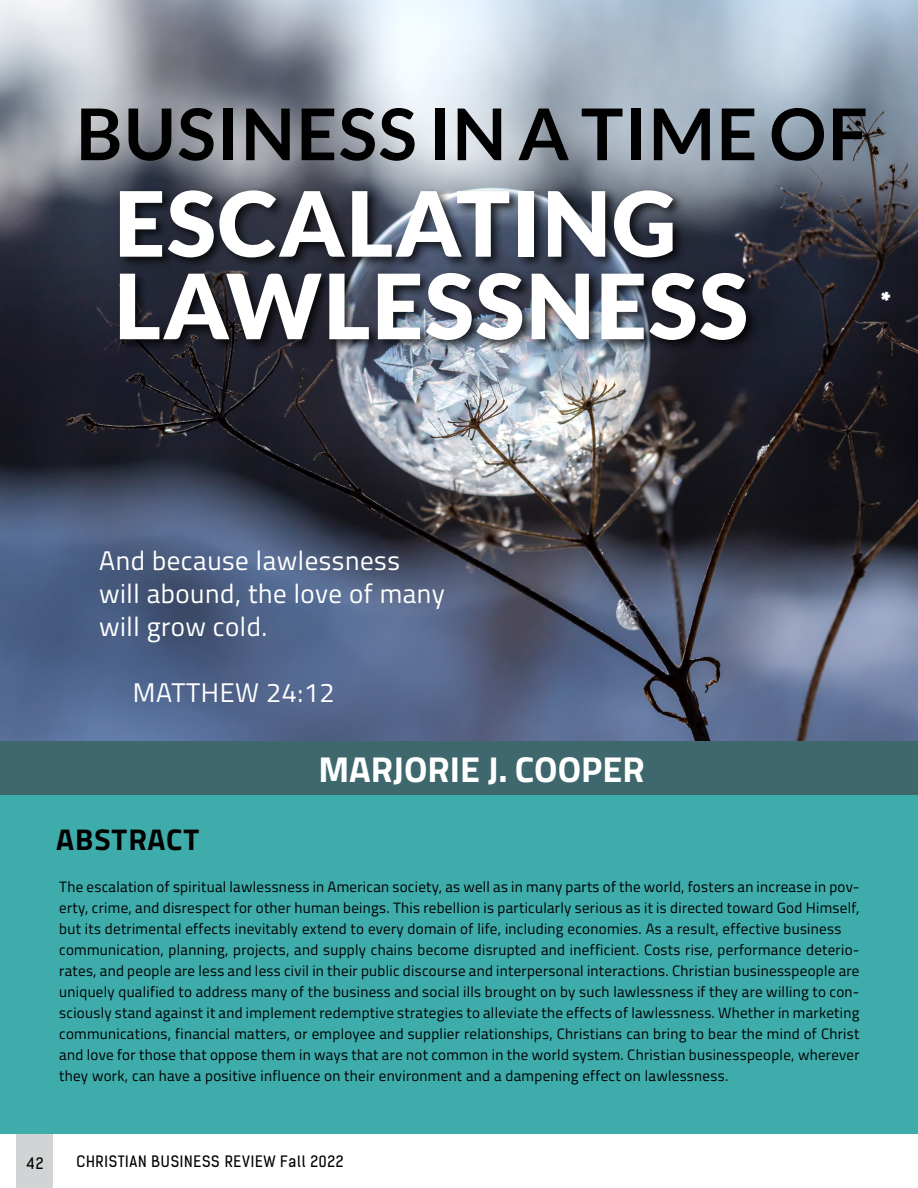
<style>
.page{position:relative;width:918px;height:1188px;background:#fff}
.page>*{position:absolute;margin:0;border:0;box-sizing:border-box;transform-origin:0 0}
.t1{font:900 90px/82.5px "Lato";letter-spacing:.02em;color:#fff}
.t2{font:700 71.4px "Lato";letter-spacing:.02em;color:#000}
.t3{font:700 36px "Titillium Web";color:#fff}
.t4{font:700 30px "Titillium Web";letter-spacing:.03em;color:#000}
.t5{font:27px/33px "Titillium Web";letter-spacing:.02em;color:#fff}
.t6{font:900 24px "Titillium Web";color:#fff}
.t7{font:15px/21px "Titillium Web";letter-spacing:.02em;color:#000}
.t8{font:15px "Kelson Sans BG";letter-spacing:.05em;color:#000}
.s1{font-style:inherit}
</style>
<div class="page">
<div style="left:16px;top:1134px;width:36px;height:54px;background:#d1d3d4"></div>
<img style="left:0;top:0;width:918px;height:741px">
<div style="left:0;top:781px;width:917px;height:353px;background:#3dacab"></div>
<div style="left:0;top:741px;width:918px;height:54px;background:#3e686d"></div>
<div style="left:117px;top:187px;width:642px;height:166px;background:#000;opacity:.75"></div>
<h2 class="t2" style="left:76px;top:93px;width:793px">BUSINESS IN A TIME OF</h2>
<h1 class="t1" style="left:115px;top:181px;width:635px">ESCALATING<br>LAWLESSNESS</h1>
<h3 class="t6" style="left:881px;top:283px;width:11px">*</h3>
<h3 class="t5" style="left:99px;top:543px;width:347px"><span class="s1">A</span>nd because lawlessness will abound, the love of many will grow cold.</h3>
<h3 class="t5" style="left:133px;top:675px;width:203px">MATTHEW 24:12</h3>
<h3 class="t4" style="left:56px;top:817px;width:144px">ABSTRACT</h3>
<h3 class="t3" style="left:318px;top:741px;width:328px">MARJORIE J. COOPER</h3>
<p class="t7" style="left:59px;top:876px;width:802px">The escalation of spiritual lawlessness in American society, as well as in many parts of the world, fosters an increase in pov&shy;erty, crime, and disrespect for other human beings. This rebellion is particularly serious as it is directed toward God Himself, but its detrimental effects inevitably extend to every domain of life, including economies. As a result, effective business communication, planning, projects, and supply chains become disrupted and inefficient. Costs rise, performance deterio&shy;rates, and people are less and less civil in their public discourse and interpersonal interactions. Christian businesspeople are uniquely qualified to address many of the business and social ills brought on by such lawlessness if they are willing to con&shy;sciously stand against it and implement redemptive strategies to alleviate the effects of lawlessness. Whether in marketing communications, financial matters, or employee and supplier relationships, Christians can bring to bear the mind of Christ and love for those that oppose them in ways that are not common in the world system. Christian businesspeople, wherever they work, can have a positive influence on their environment and a dampening effect on lawlessness.</p>
<p class="t8" style="left:27px;top:1154px;width:18px">42</p>
<p class="t8" style="left:76px;top:1152px;width:269px">CHRISTIAN BUSINESS REVIEW Fall 2022</p>
</div>
